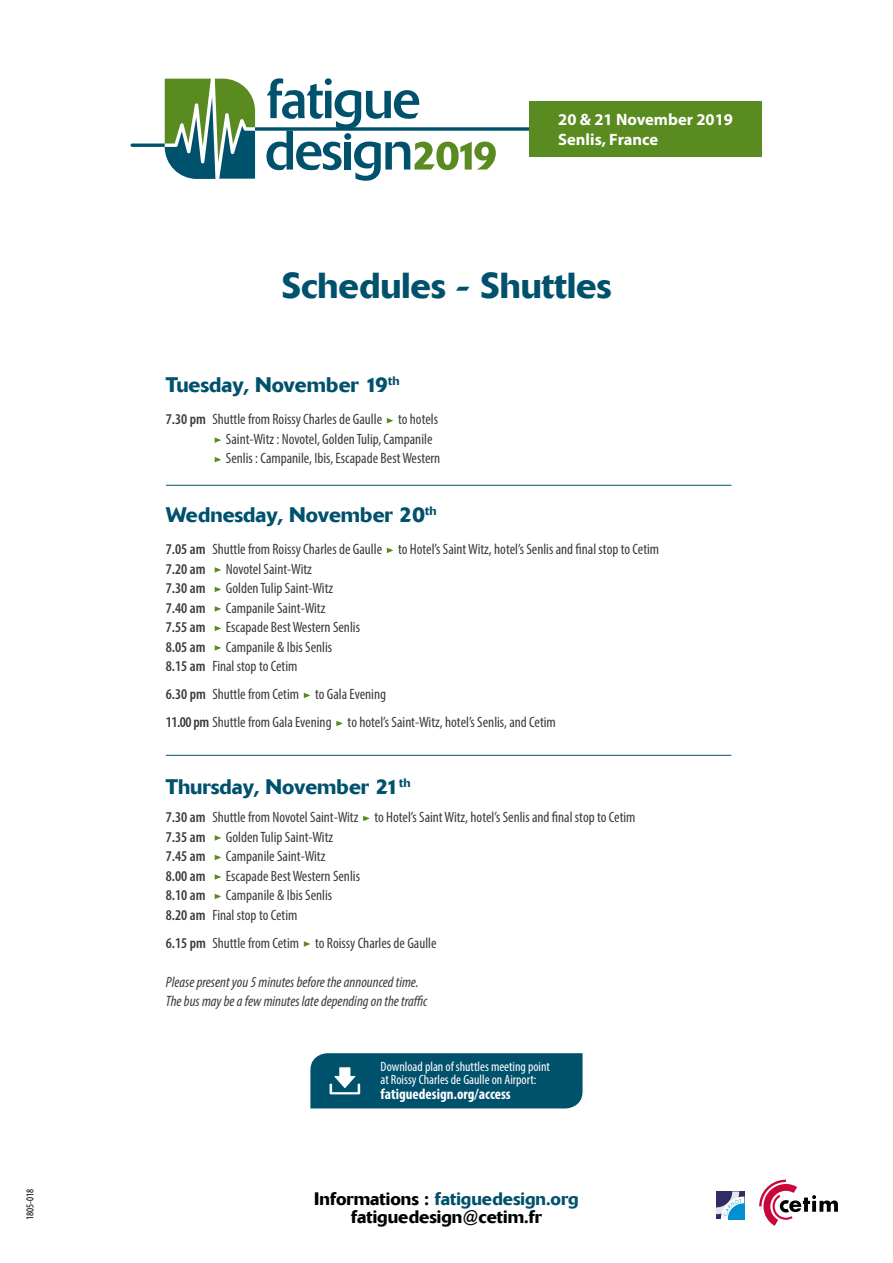
<style>
.page{position:relative;width:893px;height:1263px;background:#fff}
.page>*{position:absolute;margin:0;border:0;box-sizing:border-box;transform-origin:0 0}
.t1{font:500 36px "Delta";color:#00516c}
.t2{font:500 21px "Delta";color:#00516c}
.t3{font:500 18px/18px "Delta";color:#000;text-align:center}
.t4{font:700 16.5px/19.5px "Myriad Pro";color:#fff}
.t5{font:condensed 15px/19.5px "Myriad Pro";color:#3c3c3b}
.t6{font:italic condensed 15px/19.5px "Myriad Pro";color:#3c3c3b}
.t7{font:600 condensed 15px "Myriad Pro";color:#3c3c3b}
.t8{font:700 condensed 15px "Myriad Pro";color:#fff}
.t9{font:condensed 13.5px/13.5px "Myriad Pro";color:#fff}
.t10{font:condensed 10.5px "Myriad Pro";color:#000}
.s1{font-weight:600}
.s2{color:#00516c}
</style>
<div class="page">
<svg style="left:130px;top:78px;width:459px;height:103px"></svg>
<div style="left:530px;top:102px;width:232px;height:55px;background:#5a8b20"></div>
<div style="left:310px;top:1053px;width:273px;height:55px;background:#00516c"></div>
<svg style="left:386px;top:418px;width:7px;height:6px"></svg>
<svg style="left:214px;top:437px;width:7px;height:6px"></svg>
<svg style="left:214px;top:457px;width:7px;height:6px"></svg>
<svg style="left:386px;top:547px;width:7px;height:6px"></svg>
<svg style="left:214px;top:567px;width:7px;height:6px"></svg>
<svg style="left:214px;top:586px;width:7px;height:6px"></svg>
<svg style="left:214px;top:606px;width:7px;height:6px"></svg>
<svg style="left:214px;top:625px;width:7px;height:6px"></svg>
<svg style="left:214px;top:645px;width:7px;height:6px"></svg>
<svg style="left:303px;top:692px;width:7px;height:6px"></svg>
<svg style="left:336px;top:720px;width:7px;height:6px"></svg>
<svg style="left:363px;top:815px;width:7px;height:6px"></svg>
<svg style="left:214px;top:835px;width:7px;height:6px"></svg>
<svg style="left:214px;top:854px;width:7px;height:6px"></svg>
<svg style="left:214px;top:874px;width:7px;height:6px"></svg>
<svg style="left:214px;top:893px;width:7px;height:6px"></svg>
<svg style="left:303px;top:941px;width:7px;height:6px"></svg>
<hr style="left:166px;top:485px;width:565px;height:1px;background:#00516c">
<hr style="left:166px;top:755px;width:565px;height:1px;background:#00516c">
<svg style="left:716px;top:1179px;width:122px;height:47px"></svg>
<p class="t10" style="left:24px;top:1220px;width:33px;rotate:-90deg">1805-018</p>
<p class="t4" style="left:558px;top:110px;width:176px">20 &amp; 21 November 2019<br>Senlis, France</p>
<h1 class="t1" style="left:281px;top:263px;width:331px">Schedules - Shuttles</h1>
<h2 class="t2" style="left:166px;top:372px;width:235px">Tuesday, November 19<sup>th</sup></h2>
<p class="t5" style="left:226px;top:409px;width:216px;text-indent:-60px"><span class="s1">7.30 pm</span> Shuttle from Roissy Charles de Gaulle to hotels<br>Saint-Witz : Novotel, Golden Tulip, Campanile<br>Senlis : Campanile, Ibis, Escapade Best Western</p>
<h2 class="t2" style="left:166px;top:502px;width:272px">Wednesday, November 20<sup>th</sup></h2>
<p class="t5" style="left:166px;top:539px;width:495px"><span class="s1">7.05 am</span> Shuttle from Roissy Charles de Gaulle to Hotel’s Saint Witz, hotel’s Senlis and final stop to Cetim<br><span class="s1">7.20 am</span></p>
<p class="t5" style="left:226px;top:559px;width:87px">Novotel Saint-Witz</p>
<p class="t7" style="left:166px;top:579px;width:41px">7.30 am</p>
<p class="t5" style="left:226px;top:578px;width:109px">Golden Tulip Saint-Witz</p>
<p class="t7" style="left:166px;top:598px;width:41px">7.40 am</p>
<p class="t5" style="left:226px;top:598px;width:101px">Campanile Saint-Witz</p>
<p class="t7" style="left:166px;top:618px;width:41px">7.55 am</p>
<p class="t5" style="left:226px;top:617px;width:136px">Escapade Best Western Senlis</p>
<p class="t7" style="left:166px;top:637px;width:41px">8.05 am</p>
<p class="t5" style="left:166px;top:637px;width:168px;text-indent:60px">Campanile &amp; Ibis Senlis<br><span class="s1">8.15 am</span> Final stop to Cetim</p>
<p class="t5" style="left:166px;top:680px;width:392px;line-height:28px"><span class="s1">6.30 pm</span> Shuttle from Cetim to Gala Evening<br><span class="s1">11.00 pm</span> Shuttle from Gala Evening to hotel’s Saint-Witz, hotel’s Senlis, and Cetim</p>
<h2 class="t2" style="left:166px;top:774px;width:246px">Thursday, November 21<sup>th</sup></h2>
<p class="t5" style="left:166px;top:807px;width:471px"><span class="s1">7.30 am</span> Shuttle from Novotel Saint-Witz to Hotel’s Saint Witz, hotel’s Senlis and final stop to Cetim<br><span class="s1">7.35 am</span></p>
<p class="t5" style="left:226px;top:827px;width:109px">Golden Tulip Saint-Witz</p>
<p class="t7" style="left:166px;top:847px;width:41px">7.45 am</p>
<p class="t5" style="left:226px;top:846px;width:101px">Campanile Saint-Witz</p>
<p class="t7" style="left:166px;top:866px;width:41px">8.00 am</p>
<p class="t5" style="left:226px;top:866px;width:136px">Escapade Best Western Senlis</p>
<p class="t7" style="left:166px;top:886px;width:41px">8.10 am</p>
<p class="t5" style="left:166px;top:885px;width:168px;text-indent:60px">Campanile &amp; Ibis Senlis<br><span class="s1">8.20 am</span> Final stop to Cetim</p>
<p class="t5" style="left:166px;top:933px;width:272px"><span class="s1">6.15 pm</span> Shuttle from Cetim to Roissy Charles de Gaulle</p>
<p class="t6" style="left:166px;top:972px;width:263px">Please present you 5 minutes before the announced time.<br>The bus may be a few minutes late depending on the traffic</p>
<p class="t9" style="left:381px;top:1059px;width:171px">Download plan of shuttles meeting point at Roissy Charles de Gaulle on Airport:</p>
<p class="t8" style="left:381px;top:1085px;width:132px">fatiguedesign.org/access</p>
<p class="t3" style="left:314px;top:1189px;width:266px">Informations : <span class="s2">fatiguedesign.org </span>fatiguedesign@cetim.fr</p>
</div>
